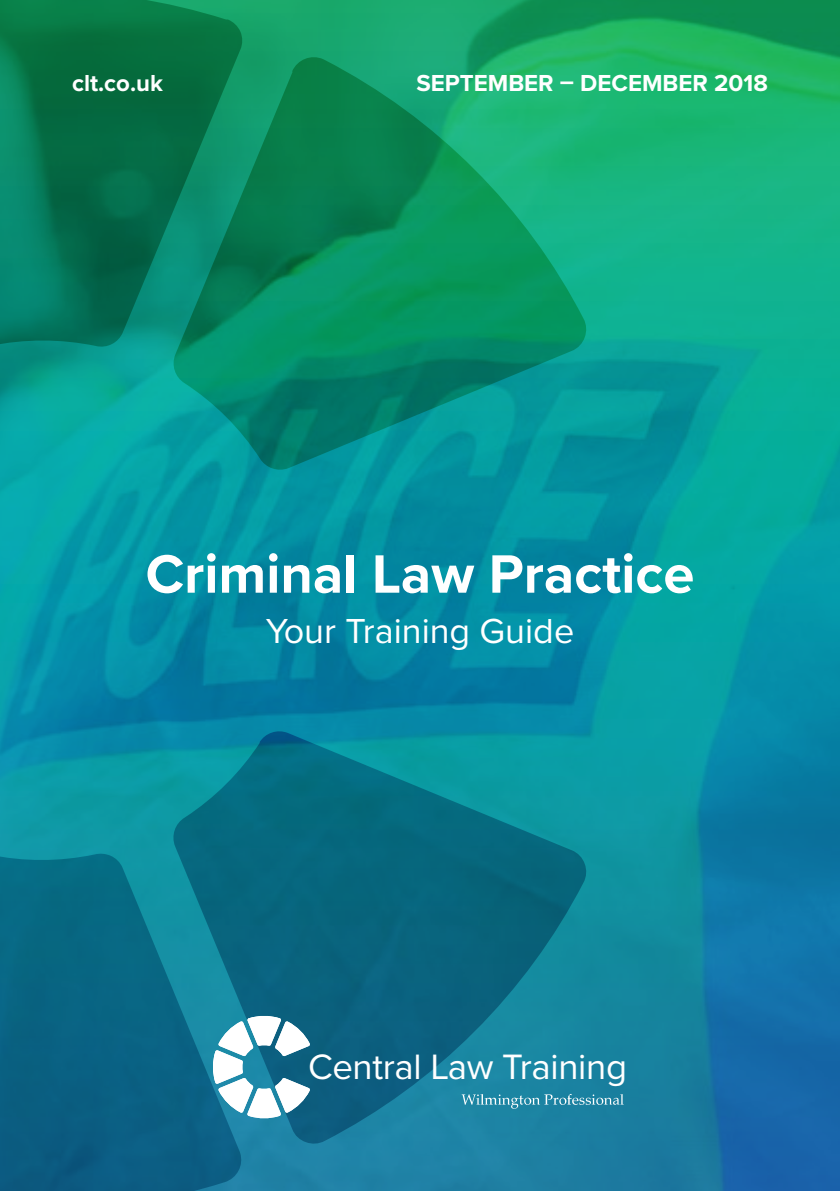
<style>
.page{position:relative;width:840px;height:1191px;background:#fff}
.page>*{position:absolute;margin:0;border:0;box-sizing:border-box;transform-origin:0 0}
.t1{font:700 56px "Proxima Nova";color:#fff}
.t2{font:36.6px "Proxima Nova";letter-spacing:-.01em;color:#fff}
.t3{font:36px "Proxima Nova";color:#fff}
.t4{font:700 24px "Proxima Nova";color:#fff}
</style>
<div class="page">
<img style="left:0;top:0;width:839px;height:1191px">
<svg style="left:461px;top:1094px;width:162px;height:14px;background:#459ab3"></svg>
<svg style="left:213px;top:1015px;width:97px;height:103px"></svg>
<p class="t4" style="left:72px;top:65px;width:92px">clt.co.uk</p>
<p class="t4" style="left:416px;top:65px;width:353px">SEPTEMBER – DECEMBER 2018</p>
<h1 class="t1" style="left:145px;top:532px;width:550px">Criminal Law Practice</h1>
<h3 class="t3" style="left:265px;top:603px;width:310px">Your Training Guide</h3>
<h2 class="t2" style="left:308px;top:1039px;width:320px">Central Law Training</h2>
</div>
